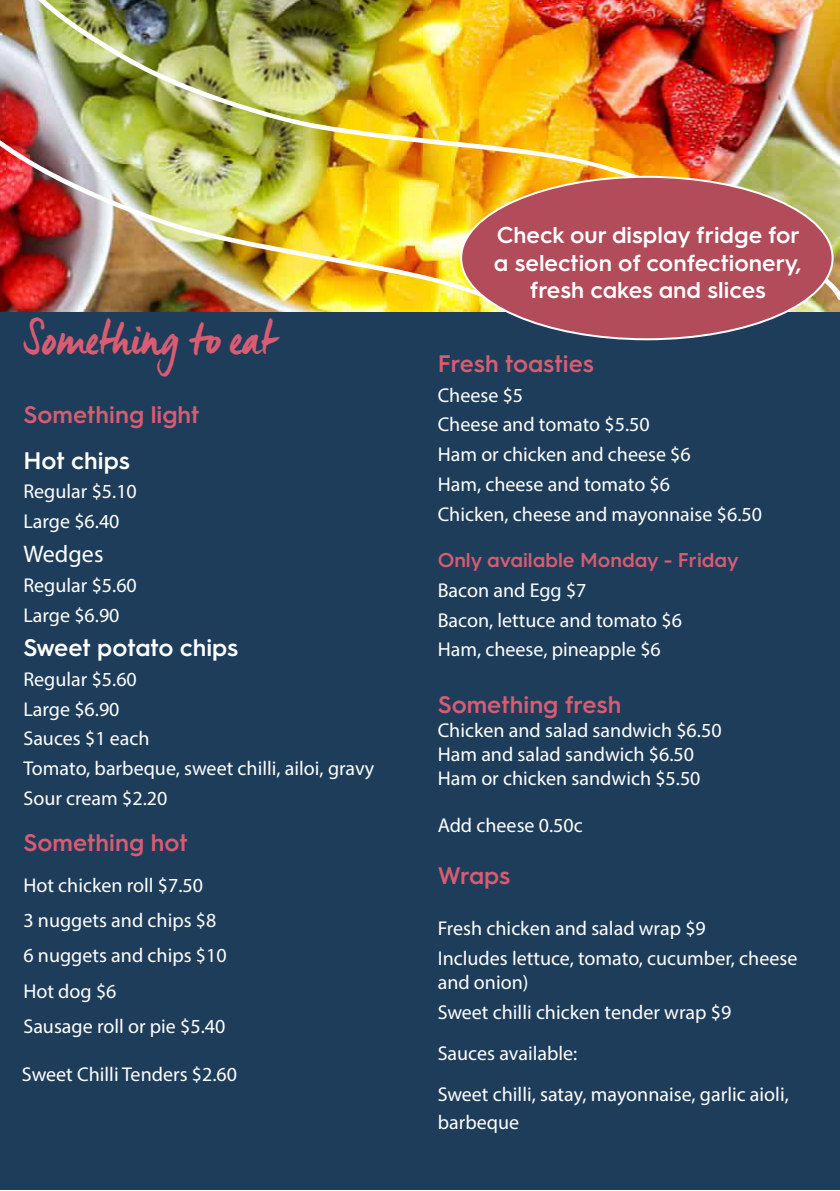
<style>
.page{position:relative;width:840px;height:1191px;background:#fff}
.page>*{position:absolute;margin:0;border:0;box-sizing:border-box;transform-origin:0 0}
.Paragraph{font:48px "Manus";color:#d85c72}
.Headers{font:600 24px "Hurme Geometric Sans 3";color:#d85c72}
.Headers-2{font:600 24px "Hurme Geometric Sans 3";color:#fff}
.Paragraph-2{font:24px "Myriad Pro";color:#fff}
.Paragraph-3{font:600 23px/27.6px "Hurme Geometric Sans 3";color:#fff;text-align:center}
.Paragraph-4{font:20px/24px "Myriad Pro";color:#fff}
.Headers-3{font:20px/24px "Myriad Pro";color:#fff}
.Paragraph-5{font:600 20px "Hurme Geometric Sans 3";color:#d85c72}
</style>
<div class="page">
<img style="left:0;top:56px;width:505px;height:256px">
<div style="left:0;top:312px;width:839px;height:877px;background:#1d3d5a"></div>
<img style="left:15px;top:0;width:824px;height:301px">
<div style="left:461px;top:177px;width:371px;height:162px;background:#b24c5a;border-radius:50%"></div>
<p class="Paragraph" style="left:23px;top:310px;width:252px">Something to eat</p>
<p class="Headers" style="left:23px;top:397px;width:178px">Something light</p>
<p class="Headers-2" style="left:23px;top:443px;width:108px">Hot chips</p>
<p class="Paragraph-4" style="left:23px;top:479px;width:115px">Regular $5.10</p>
<p class="Paragraph-4" style="left:23px;top:509px;width:98px">Large $6.40</p>
<p class="Paragraph-2" style="left:23px;top:539px;width:82px">Wedges</p>
<p class="Paragraph-4" style="left:23px;top:573px;width:115px">Regular $5.60</p>
<p class="Paragraph-4" style="left:23px;top:603px;width:98px">Large $6.90</p>
<p class="Headers-2" style="left:23px;top:631px;width:216px">Sweet potato chips</p>
<p class="Paragraph-4" style="left:23px;top:667px;width:115px">Regular $5.60</p>
<p class="Paragraph-4" style="left:23px;top:696px;width:98px">Large $6.90</p>
<p class="Paragraph-4" style="left:23px;top:726px;width:128px">Sauces $1 each</p>
<p class="Paragraph-4" style="left:23px;top:756px;width:352px">Tomato, barbeque, sweet chilli, ailoi, gravy</p>
<p class="Paragraph-4" style="left:23px;top:785px;width:145px">Sour cream $2.20</p>
<p class="Headers" style="left:23px;top:825px;width:166px">Something hot</p>
<p class="Headers-3" style="left:23px;top:872px;width:181px">Hot chicken roll $7.50</p>
<p class="Headers-3" style="left:23px;top:908px;width:194px">3 nuggets and chips $8</p>
<p class="Headers-3" style="left:23px;top:943px;width:205px">6 nuggets and chips $10</p>
<p class="Headers-3" style="left:23px;top:978px;width:95px">Hot dog $6</p>
<p class="Headers-3" style="left:23px;top:1014px;width:203px">Sausage roll or pie $5.40</p>
<p class="Headers-3" style="left:22px;top:1062px;width:216px">Sweet Chilli Tenders $2.60</p>
<p class="Paragraph-3" style="left:493px;top:220px;width:309px">Check our display fridge for a selection of confectionery, fresh cakes and slices</p>
<p class="Headers" style="left:437px;top:347px;width:158px">Fresh toasties</p>
<p class="Paragraph-4" style="left:437px;top:383px;width:87px">Cheese $5</p>
<p class="Paragraph-4" style="left:437px;top:412px;width:213px">Cheese and tomato $5.50</p>
<p class="Paragraph-4" style="left:437px;top:442px;width:254px">Ham or chicken and cheese $6</p>
<p class="Paragraph-4" style="left:437px;top:472px;width:234px">Ham, cheese and tomato $6</p>
<p class="Paragraph-4" style="left:437px;top:501px;width:325px">Chicken, cheese and mayonnaise $6.50</p>
<p class="Paragraph-5" style="left:437px;top:546px;width:302px">Only available Monday - Friday</p>
<p class="Paragraph-4" style="left:437px;top:578px;width:150px">Bacon and Egg $7</p>
<p class="Paragraph-4" style="left:437px;top:607px;width:246px">Bacon, lettuce and tomato $6</p>
<p class="Paragraph-4" style="left:437px;top:637px;width:224px">Ham, cheese, pineapple $6</p>
<p class="Headers" style="left:437px;top:688px;width:185px">Something fresh</p>
<p class="Headers-3" style="left:437px;top:718px;width:285px">Chicken and salad sandwich $6.50<br>Ham and salad sandwich $6.50<br>Ham or chicken sandwich $5.50</p>
<p class="Headers-3" style="left:437px;top:813px;width:146px">Add cheese 0.50c</p>
<p class="Headers" style="left:437px;top:858px;width:74px">Wraps</p>
<p class="Headers-3" style="left:437px;top:916px;width:269px">Fresh chicken and salad wrap $9</p>
<p class="Paragraph-4" style="left:437px;top:945px;width:361px">Includes lettuce, tomato, cucumber, cheese and onion)</p>
<p class="Headers-3" style="left:437px;top:999px;width:295px">Sweet chilli chicken tender wrap $9</p>
<p class="Headers-3" style="left:437px;top:1040px;width:141px">Sauces available:</p>
<p class="Headers-3" style="left:437px;top:1079px;width:352px;line-height:28.8px">Sweet chilli, satay, mayonnaise, garlic aioli, barbeque</p>
</div>
